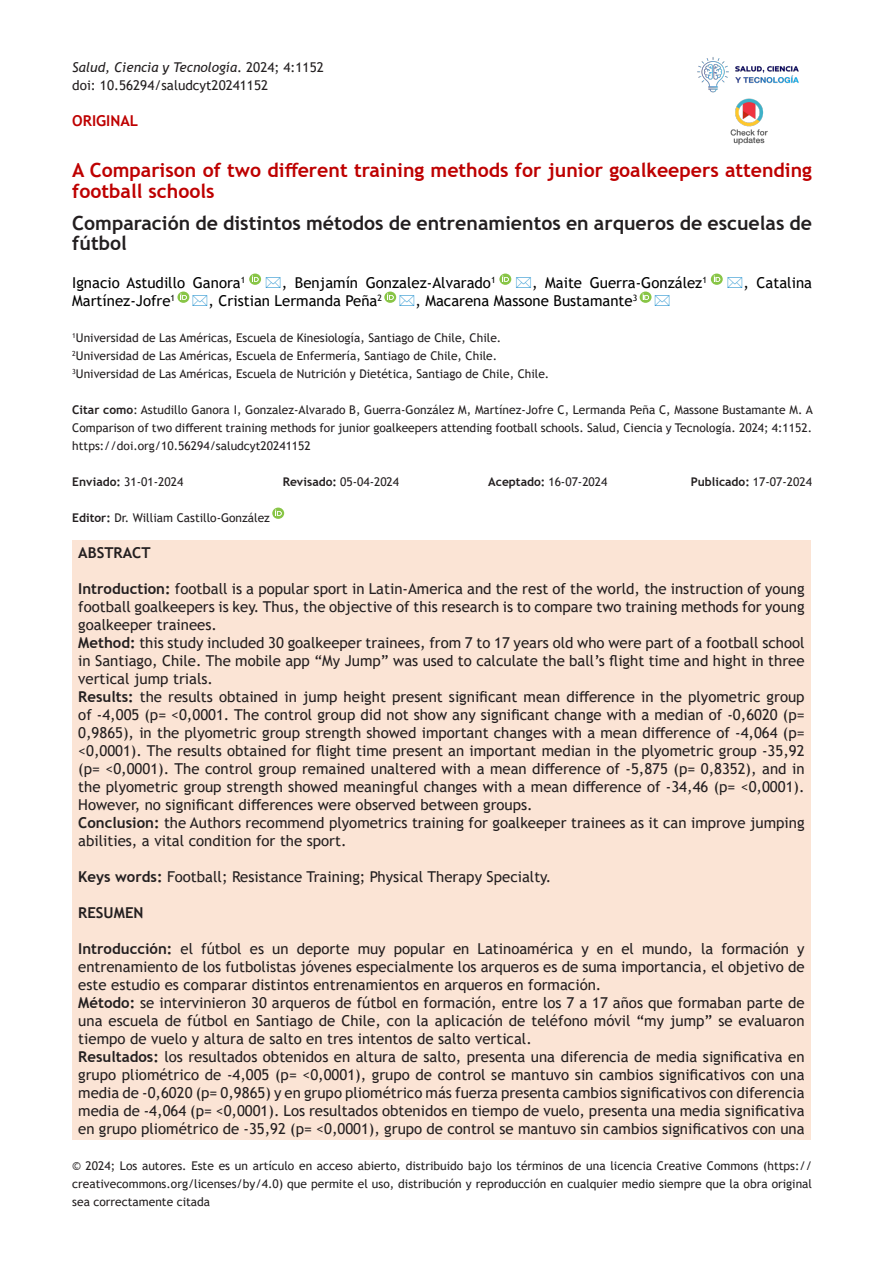
<style>
.page{position:relative;width:893px;height:1263px;background:#fff}
.page>*{position:absolute;margin:0;border:0;box-sizing:border-box;transform-origin:0 0}
.t1{font:700 19.5px/21px "Trebuchet MS";color:#be0000}
.t2{font:700 19.5px/19.5px "Trebuchet MS";color:#231f20}
.t3{font:15px/18px "Trebuchet MS";color:#231f20;text-align:justify}
.t4{font:15px "Trebuchet MS";color:#000}
.t5{font:700 15px "Trebuchet MS";color:#231f20}
.t6{font:700 15px "Trebuchet MS";color:#be0000}
.t7{font:italic 13.5px "Trebuchet MS";color:#231f20}
.t8{font:13.5px "Trebuchet MS";color:#231f20}
.t9{font:12px/18px "Trebuchet MS";color:#231f20;text-align:justify}
.t10{font:700 12px "Trebuchet MS";color:#231f20}
.s1{font-style:normal}
.s2{font-weight:700}
.s3{font-weight:400}
</style>
<div class="page">
<img style="left:697px;top:57px;width:102px;height:36px">
<img style="left:730px;top:98px;width:38px;height:47px">
<div style="left:72px;top:540px;width:739px;height:600px;background:#fbe4d5"></div>
<svg style="left:272px;top:508px;width:12px;height:11px"></svg>
<svg style="left:249px;top:274px;width:13px;height:11px"></svg>
<svg style="left:499px;top:274px;width:13px;height:11px"></svg>
<svg style="left:711px;top:274px;width:12px;height:11px"></svg>
<svg style="left:177px;top:292px;width:13px;height:11px"></svg>
<svg style="left:384px;top:292px;width:13px;height:11px"></svg>
<svg style="left:640px;top:292px;width:12px;height:11px"></svg>
<p class="t7" style="left:72px;top:59px;width:253px">Salud, Ciencia y Tecnología<span class="s1">. 2024; 4:1152</span></p>
<p class="t8" style="left:72px;top:77px;width:197px">doi: 10.56294/saludcyt20241152</p>
<p class="t6" style="left:72px;top:111px;width:67px">ORIGINAL</p>
<p class="t1" style="left:72px;top:159px;width:741px">A Comparison of two different training methods for junior goalkeepers attending football schools</p>
<p class="t2" style="left:72px;top:214px;width:741px">Comparación de distintos métodos de entrenamientos en arqueros de escuelas de fútbol</p>
<p class="t4" style="left:72px;top:273px;width:175px">Ignacio Astudillo Ganora<sup>1</sup></p>
<p class="t4" style="left:282px;top:273px;width:215px">, Benjamín Gonzalez-Alvarado<sup>1</sup></p>
<p class="t4" style="left:532px;top:273px;width:176px">, Maite Guerra-González<sup>1</sup></p>
<p class="t4" style="left:743px;top:273px;width:70px">, Catalina</p>
<p class="t4" style="left:72px;top:291px;width:104px">Martínez-Jofre<sup>1</sup></p>
<p class="t4" style="left:209px;top:291px;width:175px">, Cristian Lermanda Peña<sup>2</sup></p>
<p class="t4" style="left:415px;top:291px;width:223px">, Macarena Massone Bustamante<sup>3</sup></p>
<p class="t9" style="left:72px;top:329px;width:430px"><sup>1</sup>Universidad de Las Américas, Escuela de Kinesiología, Santiago de Chile, Chile.</p>
<p class="t9" style="left:72px;top:347px;width:426px"><sup>2</sup>Universidad de Las Américas, Escuela de Enfermería, Santiago de Chile, Chile.</p>
<p class="t9" style="left:72px;top:365px;width:478px"><sup>3</sup>Universidad de Las Américas, Escuela de Nutrición y Dietética, Santiago de Chile, Chile.</p>
<p class="t9" style="left:72px;top:401px;width:742px"><span class="s2">Citar como</span>: Astudillo Ganora I, Gonzalez-Alvarado B, Guerra-González M, Martínez-Jofre C, Lermanda Peña C, Massone Bustamante M. A Comparison of two different training methods for junior goalkeepers attending football schools. Salud, Ciencia y Tecnología. 2024; 4:1152. https://doi.org/10.56294/saludcyt20241152</p>
<p class="t9" style="left:72px;top:473px;width:113px"><span class="s2">Enviado:</span> 31-01-2024</p>
<p class="t9" style="left:283px;top:473px;width:118px"><span class="s2">Revisado:</span> 05-04-2024</p>
<p class="t9" style="left:488px;top:473px;width:121px"><span class="s2">Aceptado:</span> 16-07-2024</p>
<p class="t10" style="left:691px;top:474px;width:123px">Publicado: <span class="s3">17-07-2024</span></p>
<p class="t9" style="left:72px;top:509px;width:199px"><span class="s2">Editor:</span> Dr. William Castillo-González</p>
<p class="t5" style="left:78px;top:543px;width:74px">ABSTRACT</p>
<p class="t3" style="left:78px;top:580px;width:728px"><span class="s2">Introduction:</span> football is a popular sport in Latin-America and the rest of the world, the instruction of young football goalkeepers is key. Thus, the objective of this research is to compare two training methods for young goalkeeper trainees.</p>
<p class="t3" style="left:78px;top:634px;width:728px"><span class="s2">Method:</span> this study included 30 goalkeeper trainees, from 7 to 17 years old who were part of a football school in Santiago, Chile. The mobile app “My Jump” was used to calculate the ball’s flight time and hight in three vertical jump trials.</p>
<p class="t3" style="left:78px;top:688px;width:728px"><span class="s2">Results:</span> the results obtained in jump height present significant mean difference in the plyometric group of -4,005 (p= &lt;0,0001. The control group did not show any significant change with a median of -0,6020 (p= 0,9865), in the plyometric group strength showed important changes with a mean difference of -4,064 (p= &lt;0,0001). The results obtained for flight time present an important median in the plyometric group -35,92 (p= &lt;0,0001). The control group remained unaltered with a mean difference of -5,875 (p= 0,8352), and in the plyometric group strength showed meaningful changes with a mean difference of -34,46 (p= &lt;0,0001).<br>However, no significant differences were observed between groups.</p>
<p class="t3" style="left:78px;top:814px;width:728px"><span class="s2">Conclusion:</span> the Authors recommend plyometrics training for goalkeeper trainees as it can improve jumping abilities, a vital condition for the sport.</p>
<p class="t3" style="left:78px;top:868px;width:475px"><span class="s2">Keys words:</span> Football; Resistance Training; Physical Therapy Specialty.</p>
<p class="t5" style="left:78px;top:903px;width:67px">RESUMEN</p>
<p class="t3" style="left:78px;top:940px;width:728px"><span class="s2">Introducción:</span> el fútbol es un deporte muy popular en Latinoamérica y en el mundo, la formación y entrenamiento de los futbolistas jóvenes especialmente los arqueros es de suma importancia, el objetivo de este estudio es comparar distintos entrenamientos en arqueros en formación.</p>
<p class="t3" style="left:78px;top:994px;width:728px"><span class="s2">Método:</span> se intervinieron 30 arqueros de fútbol en formación, entre los 7 a 17 años que formaban parte de una escuela de fútbol en Santiago de Chile, con la aplicación de teléfono móvil “my jump” se evaluaron tiempo de vuelo y altura de salto en tres intentos de salto vertical.</p>
<p class="t3" style="left:78px;top:1048px;width:728px"><span class="s2">Resultados:</span> los resultados obtenidos en altura de salto, presenta una diferencia de media significativa en grupo pliométrico de -4,005 (p= &lt;0,0001), grupo de control se mantuvo sin cambios significativos con una media de -0,6020 (p= 0,9865) y en grupo pliométrico más fuerza presenta cambios significativos con diferencia media de -4,064 (p= &lt;0,0001). Los resultados obtenidos en tiempo de vuelo, presenta una media significativa en grupo pliométrico de -35,92 (p= &lt;0,0001), grupo de control se mantuvo sin cambios significativos con una</p>
<p class="t9" style="left:72px;top:1157px;width:741px">© 2024; Los autores. Este es un artículo en acceso abierto, distribuido bajo los términos de una licencia Creative Commons (https:// creativecommons.org/licenses/by/4.0) que permite el uso, distribución y reproducción en cualquier medio siempre que la obra original sea correctamente citada</p>
</div>
